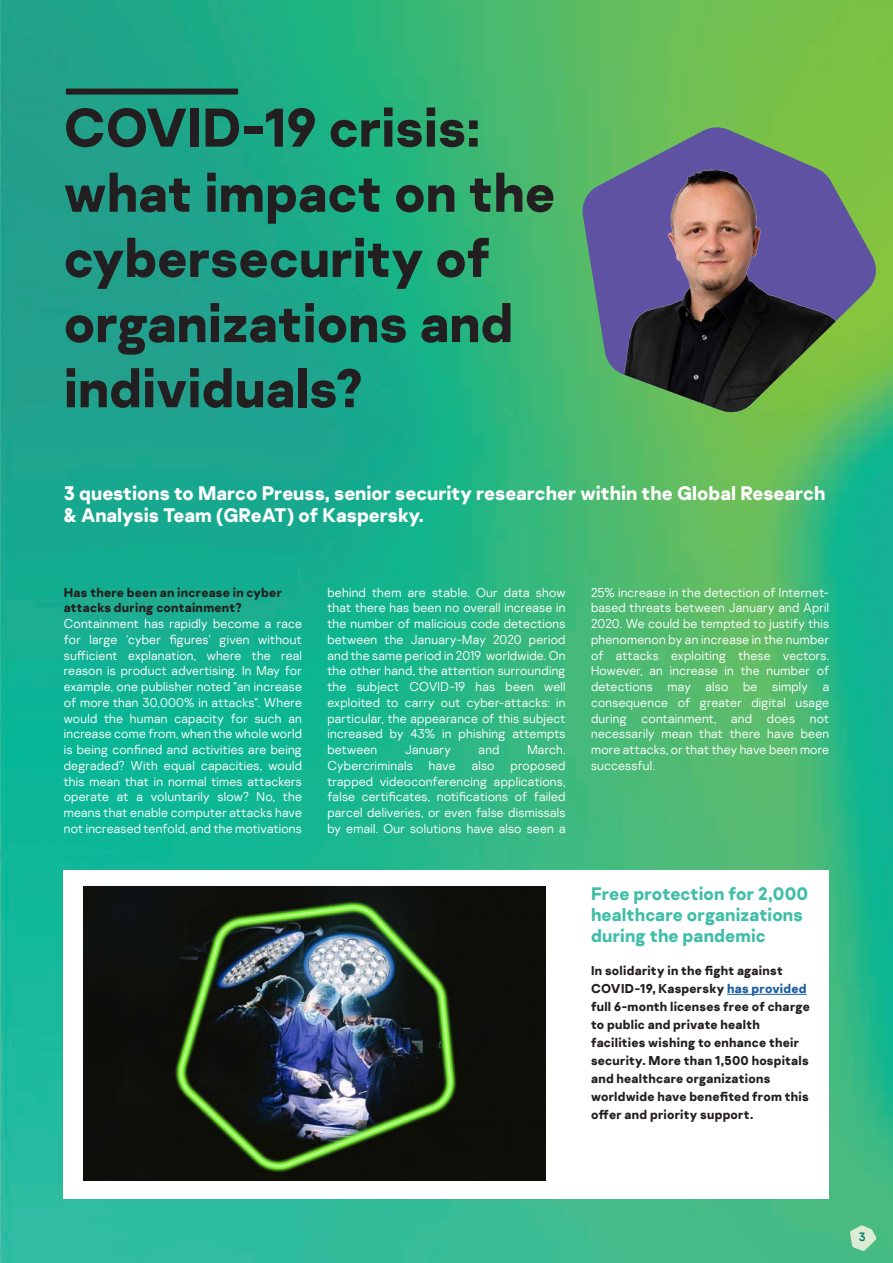
<style>
.page{position:relative;width:893px;height:1263px;background:#fff}
.page>*{position:absolute;margin:0;border:0;box-sizing:border-box;transform-origin:0 0}
.t1{font:700 54.3px/65.1px "Kaspersky Sans";color:#231f20}
.t2{font:700 19.5px/22.5px "Kaspersky Sans";color:#fff}
.t3{font:700 18px/21px "Kaspersky Sans";letter-spacing:.005em;color:#40bea7}
.t4{font:300 12.75px/15.8px "Kaspersky Sans";letter-spacing:.02em;color:#fff;text-align:justify}
.t5{font:700 12.75px/18px "Kaspersky Sans";letter-spacing:.02em;color:#231f20}
.t6{font:12px "Kaspersky Sans";color:#007360}
.s1{color:#175d9e}
</style>
<div class="page">
<img style="left:0;top:0;width:893px;height:1263px">
<div style="left:66px;top:89px;width:172px;height:6px;background:#231f20"></div>
<svg style="left:850px;top:1225px;width:26px;height:26px"></svg>
<img style="left:581px;top:127px;width:296px;height:287px">
<div style="left:64px;top:871px;width:765px;height:328px;background:#fff"></div>
<img style="left:84px;top:887px;width:461px;height:293px">
<hr style="left:727px;top:994px;width:80px;height:1px;background:#175d9e">
<p class="t1" style="left:64px;top:96px;width:493px">COVID-19 crisis: what impact on the cybersecurity of organizations and individuals?</p>
<p class="t2" style="left:64px;top:482px;width:763px">3 questions to Marco Preuss, senior security researcher within the Global Research &amp; Analysis Team (GReAT) of Kaspersky.</p>
<p class="t5" style="left:64px;top:584px;width:220px;line-height:15.8px">Has there been an increase in cyber attacks during containment?</p>
<p class="t4" style="left:64px;top:616px;width:240px">Containment has rapidly become a race for large ‘cyber figures’ given without sufficient explanation, where the real reason is product advertising. In May for example, one publisher noted "an increase of more than 30,000% in attacks". Where would the human capacity for such an increase come from, when the whole world is being confined and activities are being degraded? With equal capacities, would this mean that in normal times attackers operate at a voluntarily slow? No, the means that enable computer attacks have not increased tenfold, and the motivations</p>
<p class="t4" style="left:327px;top:584px;width:240px">behind them are stable. Our data show that there has been no overall increase in the number of malicious code detections between the January-May 2020 period and the same period in 2019 worldwide. On the other hand, the attention surrounding the subject COVID-19 has been well exploited to carry out cyber-attacks: in particular, the appearance of this subject increased by 43% in phishing attempts between</p>
<p class="t4" style="left:405px;top:742px;width:47px">January</p>
<p class="t4" style="left:479px;top:742px;width:22px">and</p>
<p class="t4" style="left:527px;top:742px;width:40px">March.</p>
<p class="t4" style="left:327px;top:757px;width:87px">Cybercriminals</p>
<p class="t4" style="left:429px;top:757px;width:28px">have</p>
<p class="t4" style="left:472px;top:757px;width:24px">also</p>
<p class="t4" style="left:327px;top:757px;width:240px;text-indent:183px">proposed trapped videoconferencing applications, false certificates, notifications of failed parcel deliveries, or even false dismissals by email. Our solutions have also seen a</p>
<p class="t4" style="left:591px;top:584px;width:240px">25% increase in the detection of Internet&shy;based threats between January and April 2020. We could be tempted to justify this phenomenon by an increase in the number of attacks exploiting these vectors.<br>However, an increase in the number of detections may also be simply a consequence of greater digital usage during containment, and does not necessarily mean that there have been more attacks, or that they have been more successful.</p>
<p class="t3" style="left:591px;top:883px;width:219px">Free protection for 2,000 healthcare organizations during the pandemic</p>
<p class="t5" style="left:591px;top:962px;width:220px">In solidarity in the fight against COVID-19, Kaspersky <span class="s1">has provided </span>full 6-month licenses free of charge to public and private health facilities wishing to enhance their security. More than 1,500 hospitals and healthcare organizations worldwide have benefited from this offer and priority support.</p>
<p class="t6" style="left:859px;top:1230px;width:8px">3</p>
</div>
